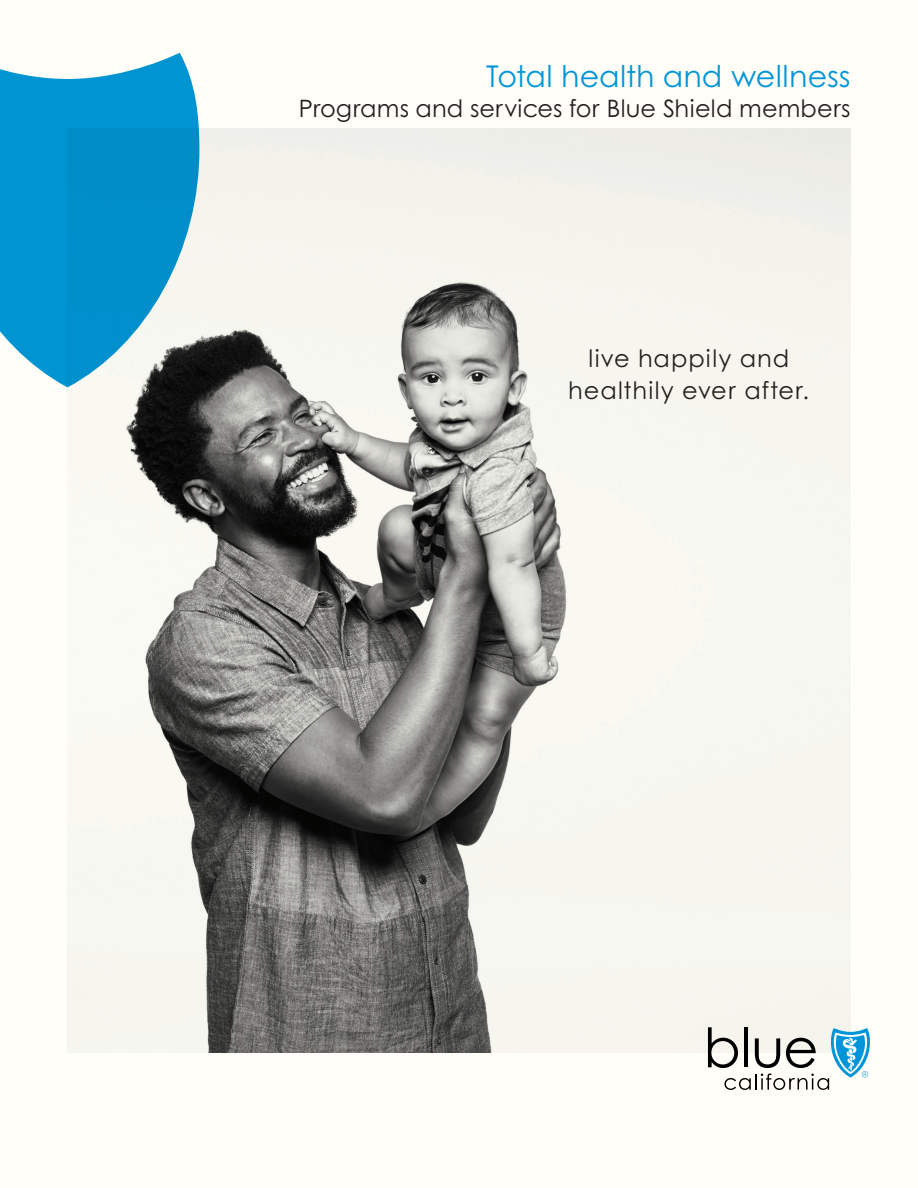
<style>
.page{position:relative;width:918px;height:1188px;background:#fffef8}
.page>*{position:absolute;margin:0;border:0;box-sizing:border-box;transform-origin:0 0}
.t1{font:30px "Century Gothic B";color:#0095d9}
.t2{font:24px "Century Gothic B";letter-spacing:.005em;color:#231f20}
.t3{font:24px/31.2px "Century Gothic B";letter-spacing:.035em;color:#231f20;text-align:center}
</style>
<div class="page">
<img style="left:71px;top:128px;width:779px;height:925px">
<svg style="left:708px;top:1027px;width:162px;height:63px"></svg>
<svg style="left:0;top:53px;width:199px;height:334px;fill:#0094d3"></svg>
<p class="t1" style="left:486px;top:58px;width:366px">Total health and wellness</p>
<p class="t2" style="left:299px;top:94px;width:553px">Programs and services for Blue Shield members</p>
<p class="t3" style="left:568px;top:343px;width:243px">live happily and healthily ever after.</p>
</div>
